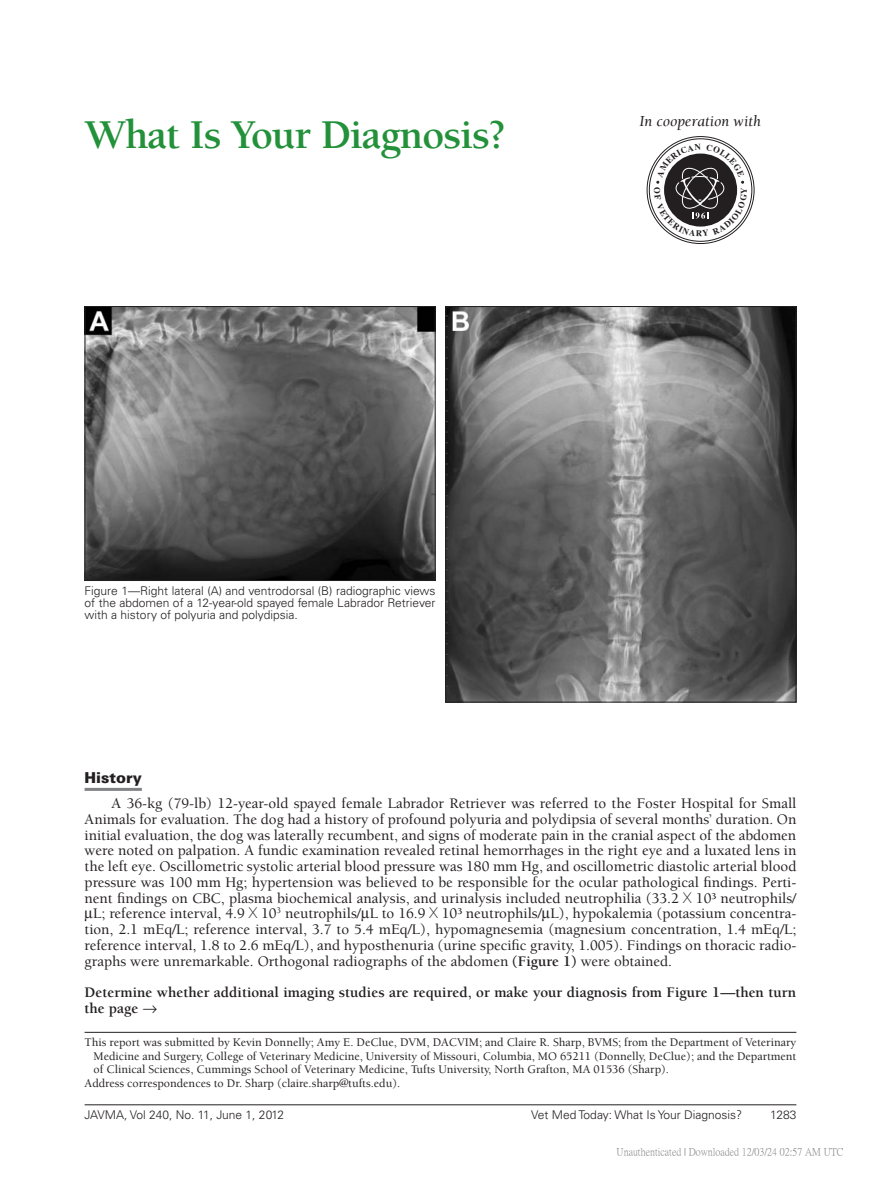
<style>
.page{position:relative;width:881px;height:1178px;background:#fff}
.page>*{position:absolute;margin:0;border:0;box-sizing:border-box;transform-origin:0 0}
.t1{font:700 42px "Berkeley";letter-spacing:-.02em;color:#23913a}
.t2{font:italic 15.75px "Berkeley";color:#231f20}
.t3{font:500 15px "Berkeley";color:#231f20}
.t4{font:700 15px/15.8px "Berkeley";color:#231f20}
.t5{font:900 15px "Univers";color:#231f20}
.t6{font:500 12px "Berkeley";color:#231f20}
.t7{font:300 12px/12px "Univers";color:#231f20;text-align:justify}
.t8{font:10.5px "P Ming Li U";color:rgb(0 0 0/.5)}
.s1{font-family:"Helvetica Neue";font-weight:100}
.s2{font-weight:700}
</style>
<div class="page">
<hr style="left:85px;top:1104px;width:711px;height:1px;background:#231f20">
<hr style="left:85px;top:787px;width:57px;height:3px;background:#808285">
<hr style="left:85px;top:1031px;width:711px;height:1px;background:#231f20">
<img style="left:87px;top:308px;width:346px;height:270px">
<div style="left:85px;top:306px;width:350px;height:274px;border:1px solid #231f20"></div>
<img style="left:447px;top:308px;width:347px;height:392px">
<div style="left:445px;top:306px;width:351px;height:396px;border:1px solid #231f20"></div>
<svg style="left:646px;top:136px;width:108px;height:108px"></svg>
<h1 class="t1" style="left:85px;top:113px;width:423px">What Is Your Diagnosis?</h1>
<p class="t2" style="left:639px;top:112px;width:123px">In cooperation with</p>
<p class="t7" style="left:85px;top:584px;width:352px">Figure 1—Right lateral (A) and ventrodorsal (B) radiographic views of the abdomen of a 12-year-old spayed female Labrador Retriever with a history of polyuria and polydipsia.</p>
<p class="t5" style="left:85px;top:768px;width:59px">History</p>
<p class="t3" style="left:112px;top:795px;width:685px">A 36-kg (79-lb) 12-year-old spayed female Labrador Retriever was referred to the Foster Hospital for Small</p>
<p class="t3" style="left:85px;top:811px;width:712px">Animals for evaluation. The dog had a history of profound polyuria and polydipsia of several months’ duration. On</p>
<p class="t3" style="left:85px;top:826px;width:712px">initial evaluation, the dog was laterally recumbent, and signs of moderate pain in the cranial aspect of the abdomen</p>
<p class="t3" style="left:85px;top:842px;width:712px">were noted on palpation. A fundic examination revealed retinal hemorrhages in the right eye and a luxated lens in</p>
<p class="t3" style="left:85px;top:858px;width:713px">the left eye. Oscillometric systolic arterial blood pressure was 180 mm Hg, and oscillometric diastolic arterial blood</p>
<p class="t3" style="left:85px;top:874px;width:713px">pressure was 100 mm Hg; hypertension was believed to be responsible for the ocular pathological findings. Perti-</p>
<p class="t3" style="left:85px;top:889px;width:713px">nent findings on CBC, plasma biochemical analysis, and urinalysis included neutrophilia (33.2 <span class="s1">X</span> 10³ neutrophils/</p>
<p class="t3" style="left:93px;top:905px;width:704px">L; reference interval, 4.9 <span class="s1">X</span> 10<sup>3</sup> neutrophils/ L to 16.9 <span class="s1">X</span> 10³ neutrophils/ L), hypokalemia (potassium concentra-</p>
<p class="t3" style="left:85px;top:921px;width:713px">tion, 2.1 mEq/L; reference interval, 3.7 to 5.4 mEq/L), hypomagnesemia (magnesium concentration, 1.4 mEq/L;</p>
<p class="t3" style="left:85px;top:937px;width:713px">reference interval, 1.8 to 2.6 mEq/L), and hyposthenuria (urine specific gravity, 1.005). Findings on thoracic radio-</p>
<p class="t3" style="left:85px;top:952px;width:588px">graphs were unremarkable. Orthogonal radiographs of the abdomen <span class="s2">(Figure 1)</span> were obtained.</p>
<p class="t4" style="left:85px;top:984px;width:712px">Determine whether additional imaging studies are required, or make your diagnosis from Figure 1—then turn the page →</p>
<p class="t6" style="left:85px;top:1035px;width:712px">This report was submitted by Kevin Donnelly; Amy E. DeClue, DVM, DACVIM; and Claire R. Sharp, BVMS; from the Department of Veterinary</p>
<p class="t6" style="left:94px;top:1049px;width:704px">Medicine and Surgery, College of Veterinary Medicine, University of Missouri, Columbia, MO 65211 (Donnelly, DeClue); and the Department</p>
<p class="t6" style="left:94px;top:1062px;width:576px">of Clinical Sciences, Cummings School of Veterinary Medicine, Tufts University, North Grafton, MA 01536 (Sharp).</p>
<p class="t6" style="left:85px;top:1076px;width:317px">Address correspondences to Dr. Sharp (claire.sharp@tufts.edu).</p>
<p class="t7" style="left:85px;top:1108px;width:201px">JAVMA, Vol 240, No. 11, June 1, 2012</p>
<p class="t7" style="left:531px;top:1108px;width:212px">Vet Med Today: What Is Your Diagnosis?</p>
<p class="t7" style="left:769px;top:1108px;width:28px">1283</p>
<p class="t8" style="left:616px;top:1146px;width:228px">Unauthenticated | Downloaded 12/03/24 02:57 AM UTC</p>
</div>
